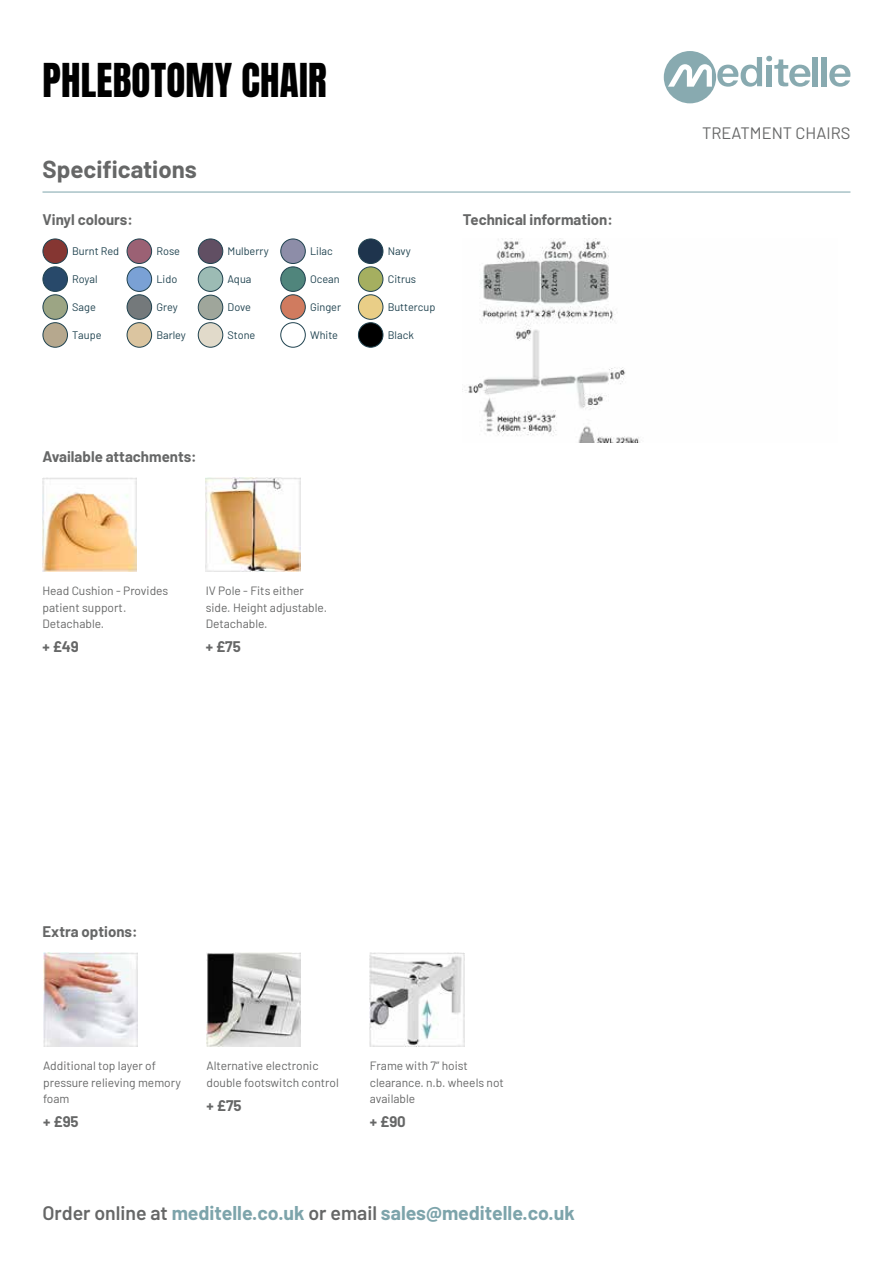
<style>
.page{position:relative;width:893px;height:1263px;background:#fff}
.page>*{position:absolute;margin:0;border:0;box-sizing:border-box;transform-origin:0 0}
.t1{font:39px "Anton";letter-spacing:.005em;color:#000}
.t2{font:700 24px "Barlow";color:#666767}
.t3{font:700 19.5px "Barlow";color:#7da4ab}
.t4{font:16.5px "Barlow";color:#666767}
.t5{font:700 15px "Barlow";color:#666767}
.t6{font:12px/16.5px "Barlow";color:#666767}
.t7{font:10.95px "Barlow";color:#1f424f}
.s1{font-weight:600;color:#666767}
</style>
<div class="page">
<div style="left:664px;top:51px;width:52px;height:52px;background:#88aab0;border-radius:50%"></div>
<svg style="left:668px;top:56px;width:142px;height:31px"></svg>
<div style="left:813px;top:57px;width:5px;height:29px;background:#88aab0"></div>
<div style="left:822px;top:57px;width:5px;height:29px;background:#88aab0"></div>
<svg style="left:829px;top:65px;width:21px;height:22px"></svg>
<hr style="left:43px;top:192px;width:807px;height:1px;background:#7da4ab">
<div style="left:43px;top:239px;width:24px;height:24px;background:#853632;border-radius:50%"></div>
<div style="left:43px;top:239px;width:25px;height:25px;border:1px solid #1f424f;border-radius:50%"></div>
<div style="left:127px;top:239px;width:25px;height:24px;background:#9b6174;border-radius:50%"></div>
<div style="left:127px;top:239px;width:25px;height:25px;border:1px solid #1f424f;border-radius:50%"></div>
<div style="left:198px;top:239px;width:25px;height:24px;background:#614f63;border-radius:50%"></div>
<div style="left:198px;top:239px;width:25px;height:25px;border:1px solid #1f424f;border-radius:50%"></div>
<div style="left:281px;top:239px;width:24px;height:24px;background:#8d8da8;border-radius:50%"></div>
<div style="left:280px;top:239px;width:26px;height:25px;border:1px solid #1f424f;border-radius:50%"></div>
<div style="left:358px;top:239px;width:25px;height:24px;background:#1e344d;border-radius:50%"></div>
<div style="left:358px;top:239px;width:25px;height:25px;border:1px solid #1f424f;border-radius:50%"></div>
<div style="left:43px;top:267px;width:24px;height:24px;background:#28496a;border-radius:50%"></div>
<div style="left:43px;top:266px;width:25px;height:26px;border:1px solid #1f424f;border-radius:50%"></div>
<div style="left:127px;top:267px;width:25px;height:24px;background:#7aa1d5;border-radius:50%"></div>
<div style="left:127px;top:266px;width:25px;height:26px;border:1px solid #1f424f;border-radius:50%"></div>
<div style="left:198px;top:267px;width:25px;height:24px;background:#9cbbb4;border-radius:50%"></div>
<div style="left:198px;top:266px;width:25px;height:26px;border:1px solid #1f424f;border-radius:50%"></div>
<div style="left:281px;top:267px;width:24px;height:24px;background:#50857c;border-radius:50%"></div>
<div style="left:280px;top:266px;width:26px;height:26px;border:1px solid #1f424f;border-radius:50%"></div>
<div style="left:358px;top:267px;width:25px;height:24px;background:#a5af60;border-radius:50%"></div>
<div style="left:358px;top:266px;width:25px;height:26px;border:1px solid #1f424f;border-radius:50%"></div>
<div style="left:43px;top:295px;width:24px;height:24px;background:#9ca584;border-radius:50%"></div>
<div style="left:43px;top:294px;width:25px;height:26px;border:1px solid #1f424f;border-radius:50%"></div>
<div style="left:127px;top:295px;width:25px;height:24px;background:#74797b;border-radius:50%"></div>
<div style="left:127px;top:294px;width:25px;height:26px;border:1px solid #1f424f;border-radius:50%"></div>
<div style="left:198px;top:295px;width:25px;height:25px;background:#9fa69b;border-radius:50%"></div>
<div style="left:198px;top:295px;width:25px;height:25px;border:1px solid #1f424f;border-radius:50%"></div>
<div style="left:281px;top:295px;width:24px;height:24px;background:#d07b5f;border-radius:50%"></div>
<div style="left:280px;top:294px;width:26px;height:26px;border:1px solid #1f424f;border-radius:50%"></div>
<div style="left:358px;top:295px;width:25px;height:24px;background:#e9ce87;border-radius:50%"></div>
<div style="left:358px;top:294px;width:25px;height:26px;border:1px solid #1f424f;border-radius:50%"></div>
<div style="left:43px;top:323px;width:24px;height:24px;background:#b6a88e;border-radius:50%"></div>
<div style="left:43px;top:322px;width:25px;height:26px;border:1px solid #1f424f;border-radius:50%"></div>
<div style="left:127px;top:323px;width:25px;height:24px;background:#dbc5a0;border-radius:50%"></div>
<div style="left:127px;top:322px;width:25px;height:26px;border:1px solid #1f424f;border-radius:50%"></div>
<div style="left:198px;top:323px;width:25px;height:24px;background:#e1daca;border-radius:50%"></div>
<div style="left:198px;top:322px;width:25px;height:26px;border:1px solid #1f424f;border-radius:50%"></div>
<div style="left:280px;top:322px;width:26px;height:26px;border:1px solid #1f424f;border-radius:50%"></div>
<div style="left:358px;top:323px;width:25px;height:24px;background:#000;border-radius:50%"></div>
<div style="left:358px;top:322px;width:25px;height:26px;border:1px solid #1f424f;border-radius:50%"></div>
<img style="left:43px;top:953px;width:95px;height:94px">
<img style="left:465px;top:239px;width:175px;height:203px">
<img style="left:207px;top:953px;width:94px;height:94px">
<img style="left:370px;top:953px;width:94px;height:94px">
<img style="left:42px;top:477px;width:95px;height:95px">
<img style="left:206px;top:477px;width:94px;height:95px">
<h1 class="t1" style="left:43px;top:61px;width:286px">PHLEBOTOMY CHAIR</h1>
<h2 class="t2" style="left:43px;top:152px;width:156px">Specifications</h2>
<p class="t5" style="left:43px;top:209px;width:92px">Vinyl colours:</p>
<p class="t5" style="left:463px;top:209px;width:151px">Technical information:</p>
<p class="t7" style="left:72px;top:243px;width:48px">Burnt Red</p>
<p class="t7" style="left:156px;top:243px;width:25px">Rose</p>
<p class="t7" style="left:228px;top:243px;width:43px">Mulberry</p>
<p class="t7" style="left:310px;top:243px;width:24px">Lilac</p>
<p class="t7" style="left:388px;top:243px;width:25px">Navy</p>
<p class="t7" style="left:72px;top:271px;width:27px">Royal</p>
<p class="t7" style="left:156px;top:271px;width:22px">Lido</p>
<p class="t7" style="left:228px;top:271px;width:25px">Aqua</p>
<p class="t7" style="left:310px;top:271px;width:31px">Ocean</p>
<p class="t7" style="left:388px;top:271px;width:30px">Citrus</p>
<p class="t7" style="left:72px;top:299px;width:25px">Sage</p>
<p class="t7" style="left:156px;top:299px;width:23px">Grey</p>
<p class="t7" style="left:228px;top:299px;width:25px">Dove</p>
<p class="t7" style="left:310px;top:299px;width:33px">Ginger</p>
<p class="t7" style="left:388px;top:299px;width:49px">Buttercup</p>
<p class="t7" style="left:72px;top:327px;width:31px">Taupe</p>
<p class="t7" style="left:156px;top:327px;width:31px">Barley</p>
<p class="t7" style="left:228px;top:327px;width:29px">Stone</p>
<p class="t7" style="left:310px;top:327px;width:29px">White</p>
<p class="t7" style="left:388px;top:327px;width:28px">Black</p>
<p class="t5" style="left:43px;top:445px;width:156px">Available attachments:</p>
<p class="t6" style="left:42px;top:581px;width:127px">Head Cushion - Provides patient support.<br>Detachable.</p>
<p class="t5" style="left:42px;top:635px;width:38px">+ £49</p>
<p class="t6" style="left:206px;top:581px;width:123px">IV Pole - Fits either side. Height adjustable.<br>Detachable.</p>
<p class="t5" style="left:206px;top:635px;width:37px">+ £75</p>
<h3 class="t4" style="left:702px;top:121px;width:150px">TREATMENT CHAIRS</h3>
<p class="t5" style="left:43px;top:920px;width:97px">Extra options:</p>
<p class="t6" style="left:43px;top:1057px;width:139px">Additional top layer of pressure relieving memory foam</p>
<p class="t5" style="left:43px;top:1111px;width:37px">+ £95</p>
<p class="t6" style="left:207px;top:1057px;width:134px">Alternative electronic double footswitch control</p>
<p class="t5" style="left:207px;top:1094px;width:37px">+ £75</p>
<p class="t6" style="left:370px;top:1057px;width:135px">Frame with 7” hoist clearance. n.b. wheels not available</p>
<p class="t5" style="left:370px;top:1111px;width:38px">+ £90</p>
<h3 class="t3" style="left:43px;top:1199px;width:534px"><span class="s1">Order online at</span> meditelle.co.uk <span class="s1">or email</span> sales@meditelle.co.uk</h3>
</div>
